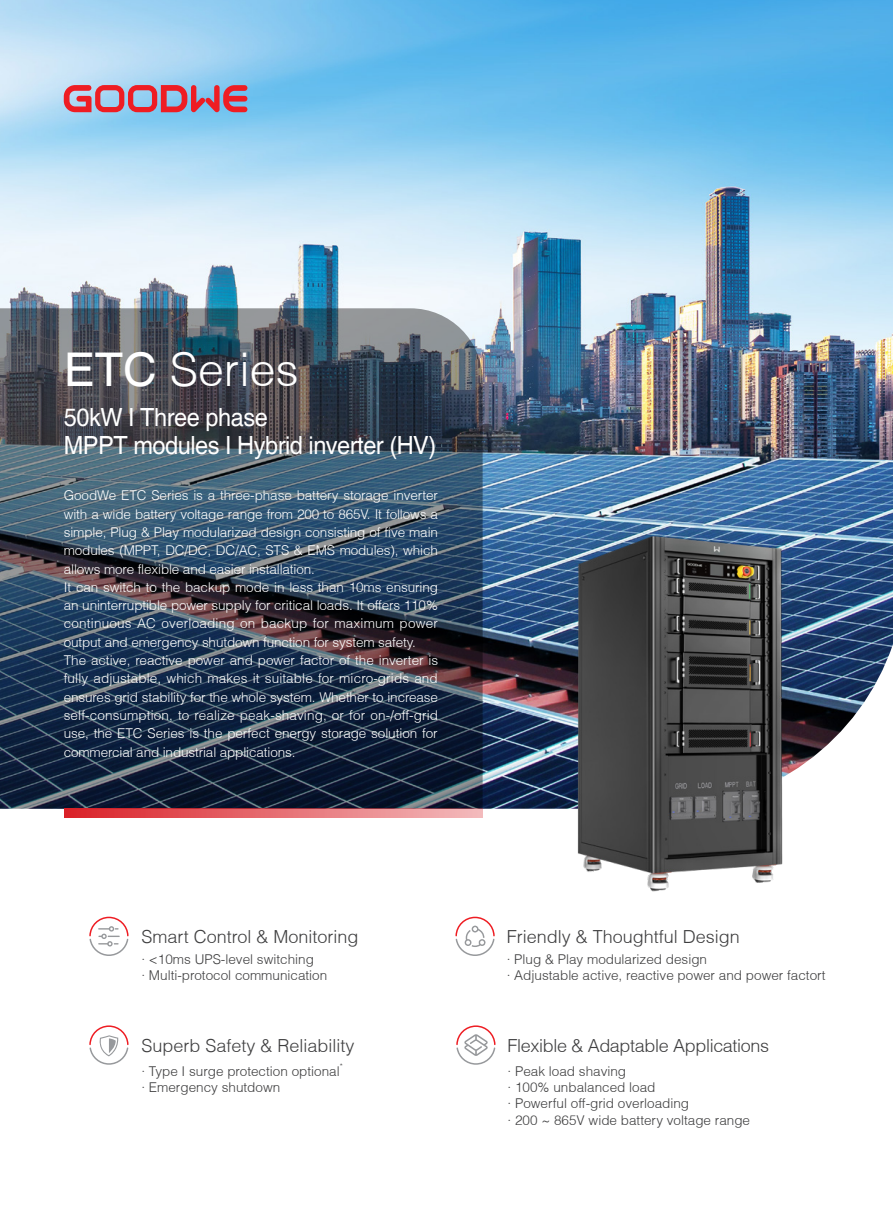
<style>
.page{position:relative;width:893px;height:1212px;background:#fff}
.page>*{position:absolute;margin:0;border:0;box-sizing:border-box;transform-origin:0 0}
.t1{font:300 46.5px "Helvetica";color:#fff}
.t2{font:25.05px "Helvetica";letter-spacing:-.02em;color:#fff;scale:.94 1}
.t3{font:300 18px "Helvetica";color:#3e3e3f}
.t4{font:300 18px "Helvetica";letter-spacing:-.02em;color:#3e3e3f}
.t5{font:300 13.5px/18.3px "Helvetica";letter-spacing:-.01em;color:#fff;text-align:justify}
.t6{font:300 13.5px "Helvetica";color:#3e3e3f}
.t7{font:300 7.8px "Helvetica";color:#3e3e3f}
.s1{font-weight:400}
</style>
<div class="page">
<img style="left:0;top:0;width:893px;height:809px">
<img style="left:0;top:308px;width:483px;height:501px">
<svg style="left:64px;top:809px;width:419px;height:9px;background:#e66d72"></svg>
<svg style="left:64px;top:85px;width:183px;height:27px;background:#bf7286"></svg>
<img style="left:549px;top:506px;width:243px;height:386px">
<svg style="left:89px;top:916px;width:40px;height:40px"></svg>
<svg style="left:89px;top:1025px;width:40px;height:40px"></svg>
<svg style="left:455px;top:916px;width:40px;height:40px"></svg>
<svg style="left:456px;top:1025px;width:40px;height:40px"></svg>
<p class="t1" style="left:64px;top:340px;width:237px"><span class="s1">ETC</span> Series</p>
<p class="t2" style="left:64px;top:403px;width:219px">50kW I Three phase</p>
<p class="t2" style="left:64px;top:431px;width:398px">MPPT modules I Hybrid inverter (HV)</p>
<p class="t5" style="left:64px;top:486px;width:376px">GoodWe ETC Series is a three-phase battery storage inverter with a wide battery voltage range from 200 to 865V. It follows a simple, Plug &amp; Play modularized design consisting of five main modules (MPPT, DC/DC, DC/AC, STS &amp; EMS modules), which allows more flexible and easier installation.</p>
<p class="t5" style="left:64px;top:578px;width:376px">It can switch to the backup mode in less than 10ms ensuring an uninterruptible power supply for critical loads. It offers 110% continuous AC overloading on backup for maximum power output and emergency shutdown function for system safety.</p>
<p class="t5" style="left:64px;top:651px;width:376px">The active, reactive power and power factor of the inverter is fully adjustable, which makes it suitable for micro-grids and ensures grid stability for the whole system. Whether to increase self-consumption, to realize peak-shaving, or for on-/off-grid use, the ETC Series is the perfect energy storage solution for commercial and industrial applications.</p>
<p class="t3" style="left:141px;top:925px;width:219px">Smart Control &amp; Monitoring</p>
<p class="t6" style="left:141px;top:950px;width:174px">· &lt;10ms UPS-level switching</p>
<p class="t6" style="left:141px;top:967px;width:187px">· Multi-protocol communication</p>
<p class="t3" style="left:141px;top:1034px;width:215px">Superb Safety &amp; Reliability</p>
<p class="t7" style="left:340px;top:1062px;width:5px">*</p>
<p class="t6" style="left:141px;top:1063px;width:200px">· Type I surge protection optional</p>
<p class="t6" style="left:141px;top:1079px;width:140px">· Emergency shutdown</p>
<p class="t3" style="left:507px;top:925px;width:235px">Friendly &amp; Thoughtful Design</p>
<p class="t6" style="left:507px;top:950px;width:202px">· Plug &amp; Play modularized design</p>
<p class="t6" style="left:507px;top:967px;width:320px">· Adjustable active, reactive power and power factort</p>
<p class="t4" style="left:508px;top:1034px;width:263px">Flexible &amp; Adaptable Applications</p>
<p class="t6" style="left:508px;top:1063px;width:120px">· Peak load shaving</p>
<p class="t6" style="left:508px;top:1079px;width:149px">· 100% unbalanced load</p>
<p class="t6" style="left:508px;top:1095px;width:183px">· Powerful off-grid overloading</p>
<p class="t6" style="left:508px;top:1111px;width:244px">· 200 ~ 865V wide battery voltage range</p>
</div>
